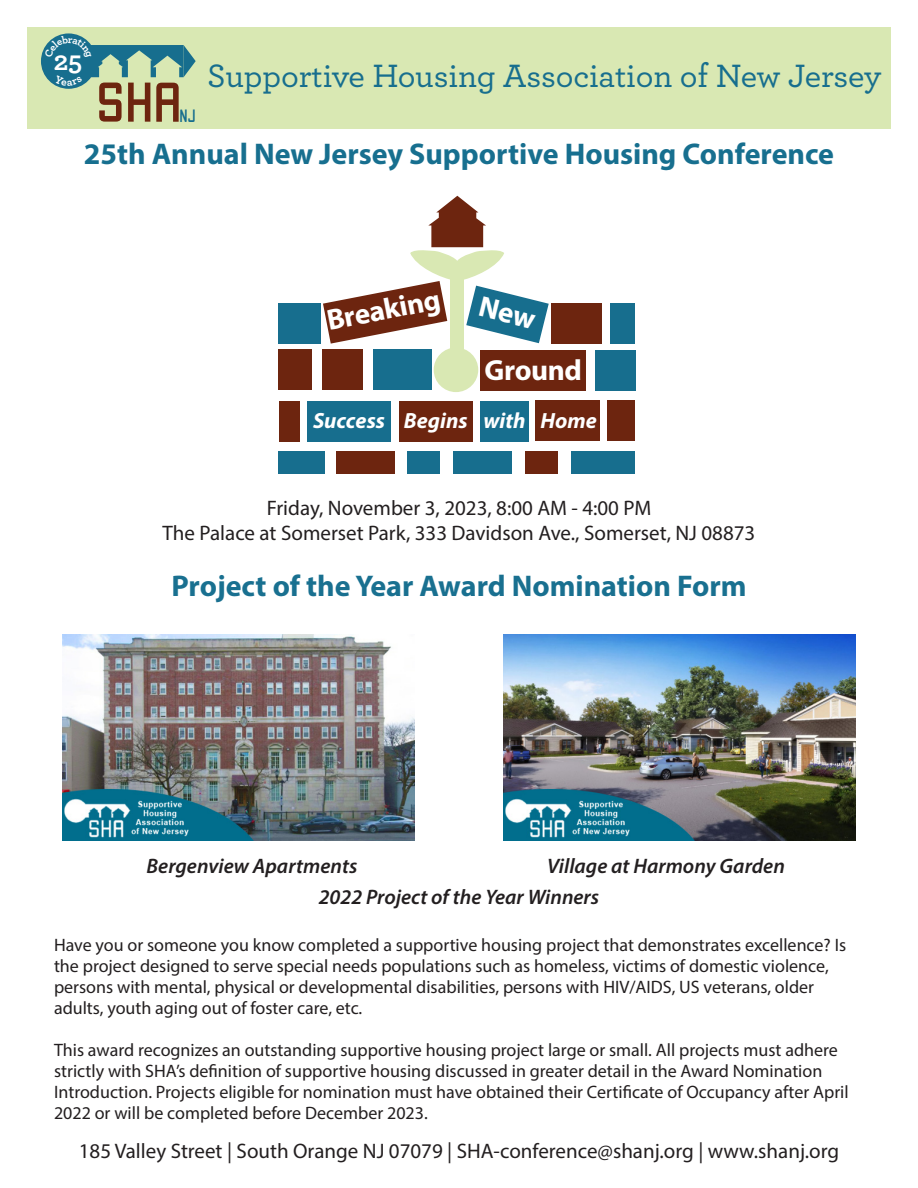
<style>
.page{position:relative;width:918px;height:1188px;background:#fff}
.page>*{position:absolute;margin:0;border:0;box-sizing:border-box;transform-origin:0 0}
.t1{font:57.15px "Babel Stone Modern";color:#6d250f}
.t2{font:500 33.9px "Archer";letter-spacing:-.005em;color:#176e8e}
.t3{font:700 30px "Myriad Pro";color:#176f8f}
.t4{font:700 30px "Myriad Pro";color:#197090}
.t5{font:700 29.25px "Myriad Pro";letter-spacing:-.015em;color:#fff}
.t6{font:700 27.6px "Archer";color:#fff}
.t7{font:italic 700 22.05px "Myriad Pro";color:#fff}
.t8{font:21px "Myriad Pro";color:#231f20}
.t9{font:italic 600 21px "Myriad Pro";color:#231f20}
.t10{font:18.3px "Babel Stone Modern";color:#176e8e;scale:.89 1}
.t11{font:18px/21px "Myriad Pro";color:#231f20}
</style>
<div class="page">
<div style="left:27px;top:27px;width:864px;height:102px;background:#d9e8b3"></div>
<svg style="left:41px;top:33px;width:55px;height:56px"></svg>
<div style="left:308px;top:401px;width:83px;height:41px;background:#176e8e"></div>
<div style="left:595px;top:350px;width:40px;height:41px;background:#176e8e"></div>
<div style="left:607px;top:400px;width:28px;height:41px;background:#6d250f"></div>
<div style="left:399px;top:401px;width:74px;height:41px;background:#6d250f"></div>
<div style="left:450px;top:261px;width:14px;height:92px;background:#d9e8b3"></div>
<div style="left:279px;top:304px;width:42px;height:40px;background:#176e8e"></div>
<div style="left:480px;top:401px;width:49px;height:41px;background:#176e8e"></div>
<div style="left:407px;top:451px;width:32px;height:23px;background:#176e8e"></div>
<div style="left:525px;top:451px;width:33px;height:23px;background:#6d250f"></div>
<div style="left:551px;top:303px;width:51px;height:41px;background:#6d250f"></div>
<div style="left:322px;top:349px;width:41px;height:41px;background:#6d250f"></div>
<div style="left:279px;top:451px;width:46px;height:23px;background:#176e8e"></div>
<div style="left:571px;top:451px;width:64px;height:23px;background:#176e8e"></div>
<div style="left:536px;top:400px;width:64px;height:41px;background:#6d250f"></div>
<div style="left:279px;top:349px;width:33px;height:41px;background:#6d250f"></div>
<div style="left:481px;top:350px;width:105px;height:41px;background:#6d250f"></div>
<div style="left:373px;top:349px;width:58px;height:41px;background:#176e8e"></div>
<div style="left:337px;top:451px;width:58px;height:23px;background:#6d250f"></div>
<div style="left:453px;top:451px;width:58px;height:23px;background:#176e8e"></div>
<div style="left:279px;top:401px;width:20px;height:41px;background:#6d250f"></div>
<div style="left:610px;top:303px;width:25px;height:41px;background:#176e8e"></div>
<div style="left:434px;top:348px;width:44px;height:44px;background:#d9e8b3;border-radius:50%"></div>
<img style="left:62px;top:634px;width:353px;height:206px">
<img style="left:503px;top:634px;width:353px;height:206px">
<svg style="left:45px;top:35px;width:151px;height:51px"></svg>
<svg style="left:323px;top:196px;width:226px;height:148px"></svg>
<h3 class="t6" style="left:54px;top:39px;width:30px">25</h3>
<h1 class="t1" style="left:94px;top:69px;width:92px">SHA</h1>
<p class="t10" style="left:179px;top:105px;width:21px">NJ</p>
<h2 class="t2" style="left:207px;top:52px;width:676px">Supportive Housing Association of New Jersey</h2>
<p class="t3" style="left:84px;top:135px;width:752px">25th Annual New Jersey Supportive Housing Conference</p>
<p class="t5" style="left:324px;top:302px;width:116px;rotate:-11deg">Breaking</p>
<p class="t5" style="left:484px;top:351px;width:99px">Ground</p>
<p class="t7" style="left:313px;top:406px;width:285px">Success Begins with Home</p>
<p class="t8" style="left:267px;top:495px;width:386px">Friday, November 3, 2023, 8:00 AM - 4:00 PM</p>
<p class="t8" style="left:163px;top:520px;width:594px">The Palace at Somerset Park, 333 Davidson Ave., Somerset, NJ 08873</p>
<p class="t4" style="left:171px;top:567px;width:577px">Project of the Year Award Nomination Form</p>
<p class="t9" style="left:547px;top:853px;width:239px">Village at Harmony Garden</p>
<p class="t9" style="left:147px;top:853px;width:212px">Bergenview Apartments</p>
<p class="t9" style="left:319px;top:883px;width:282px">2022 Project of the Year Winners</p>
<p class="t11" style="left:54px;top:934px;width:794px">Have you or someone you know completed a supportive housing project that demonstrates excellence? Is the project designed to serve special needs populations such as homeless, victims of domestic violence, persons with mental, physical or developmental disabilities, persons with HIV/AIDS, US veterans, older adults, youth aging out of foster care, etc.</p>
<p class="t11" style="left:54px;top:1039px;width:796px">This award recognizes an outstanding supportive housing project large or small. All projects must adhere strictly with SHA’s definition of supportive housing discussed in greater detail in the Award Nomination Introduction. Projects eligible for nomination must have obtained their Certificate of Occupancy after April 2022 or will be completed before December 2023.</p>
<p class="t8" style="left:79px;top:1138px;width:762px">185 Valley Street | South Orange NJ 07079 | SHA‐conference@shanj.org | www.shanj.org</p>
</div>
